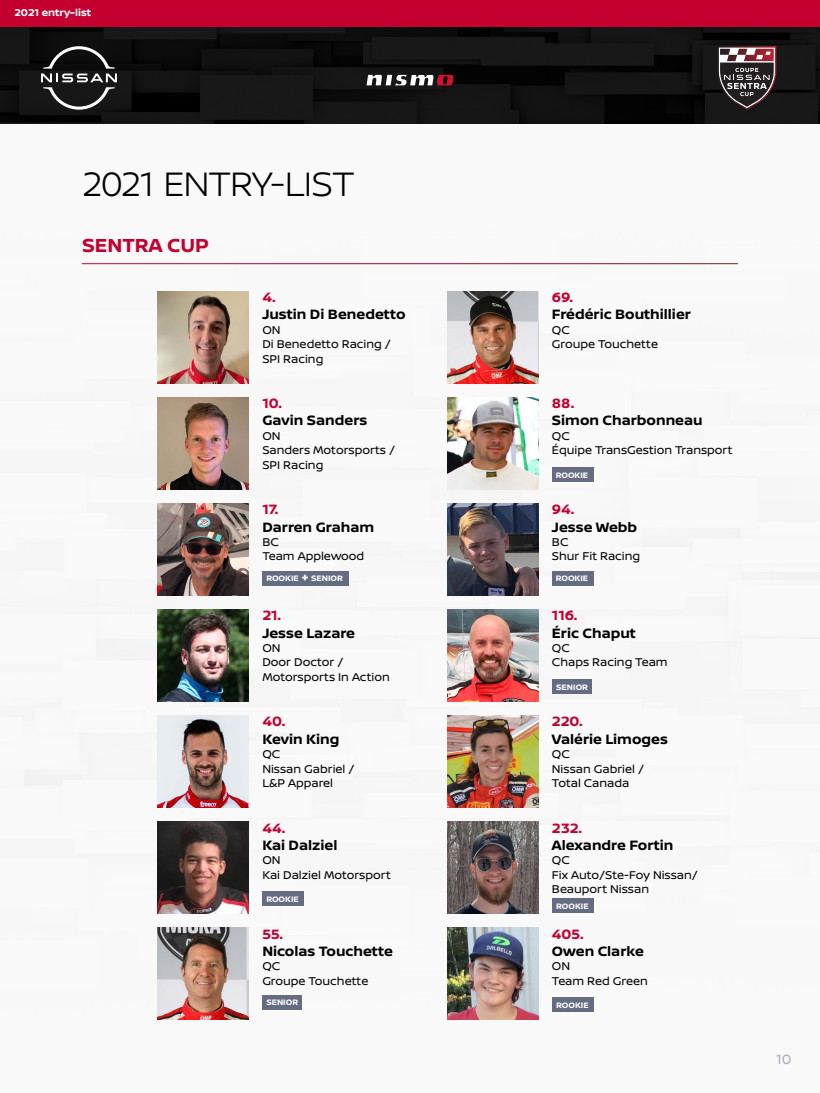
<style>
.page{position:relative;width:820px;height:1093px;background:#fff}
.page>*{position:absolute;margin:0;border:0;box-sizing:border-box;transform-origin:0 0}
.t1{font:300 36px "Nissan Brand";letter-spacing:-.02em;color:#000}
.t2{font:700 20px "Nissan Brand";color:#c3002f}
.t3{font:700 14.4px "Nissan Brand";color:#000}
.t4{font:700 14.4px "Nissan Brand";color:#c3002f}
.t5{font:14.4px "Nissan Brand";color:#a9adb9}
.t6{font:12px/14.4px "Nissan Brand";color:#000}
.Ancre_de_texte__debu{font:700 10.48px "Nissan Brand";color:#fff}
.t7{font:700 8.4px "Nissan Brand";color:#fff}
.s1{font-size:12px}
</style>
<div class="page">
<img style="left:0;top:123px;width:819px;height:897px">
<img style="left:0;top:26px;width:819px;height:97px">
<svg style="left:41px;top:46px;width:76px;height:64px;background:#383838"></svg>
<svg style="left:717px;top:46px;width:59px;height:64px;background:#5f4f51"></svg>
<svg style="left:366px;top:75px;width:87px;height:10px"></svg>
<div style="left:0;top:0;width:819px;height:26px;background:#c3002f"></div>
<img style="left:158px;top:291px;width:91px;height:92px">
<img style="left:447px;top:291px;width:91px;height:92px">
<img style="left:158px;top:397px;width:91px;height:92px">
<img style="left:447px;top:397px;width:91px;height:92px">
<img style="left:158px;top:503px;width:91px;height:92px">
<img style="left:447px;top:503px;width:91px;height:92px">
<img style="left:158px;top:610px;width:91px;height:91px">
<img style="left:447px;top:610px;width:91px;height:91px">
<img style="left:158px;top:716px;width:91px;height:91px">
<img style="left:447px;top:716px;width:91px;height:91px">
<img style="left:158px;top:822px;width:91px;height:91px">
<img style="left:447px;top:822px;width:91px;height:91px">
<img style="left:158px;top:928px;width:91px;height:91px">
<img style="left:447px;top:928px;width:91px;height:91px">
<hr style="left:82px;top:263px;width:655px;height:1px;background:#fff">
<div style="left:262px;top:571px;width:86px;height:14px;background:#656c82"></div>
<div style="left:262px;top:892px;width:42px;height:14px;background:#656c82"></div>
<div style="left:552px;top:898px;width:42px;height:14px;background:#656c82"></div>
<div style="left:552px;top:998px;width:42px;height:14px;background:#656c82"></div>
<div style="left:551px;top:468px;width:42px;height:14px;background:#656c82"></div>
<div style="left:551px;top:571px;width:42px;height:14px;background:#656c82"></div>
<div style="left:262px;top:995px;width:40px;height:14px;background:#656c82"></div>
<div style="left:552px;top:680px;width:39px;height:14px;background:#656c82"></div>
<p class="Ancre_de_texte__debu" style="left:14px;top:5px;width:78px">2021 entry-list</p>
<p class="t1" style="left:82px;top:158px;width:274px">2021 ENTRY-LIST</p>
<p class="t2" style="left:82px;top:231px;width:128px">SENTRA CUP</p>
<p class="t4" style="left:262px;top:287px;width:15px">4.</p>
<p class="t3" style="left:262px;top:304px;width:145px">Justin Di Benedetto</p>
<p class="t6" style="left:262px;top:322px;width:20px">ON</p>
<p class="t6" style="left:262px;top:336px;width:130px">Di Benedetto Racing /<br>SPI Racing</p>
<p class="t4" style="left:262px;top:393px;width:21px">10.</p>
<p class="t3" style="left:262px;top:410px;width:106px">Gavin Sanders</p>
<p class="t6" style="left:262px;top:428px;width:20px">ON</p>
<p class="t6" style="left:262px;top:442px;width:134px">Sanders Motorsports /<br>SPI Racing</p>
<p class="t4" style="left:262px;top:499px;width:18px">17.</p>
<p class="t3" style="left:262px;top:516px;width:113px">Darren Graham</p>
<p class="t6" style="left:262px;top:534px;width:18px">BC</p>
<p class="t6" style="left:262px;top:548px;width:103px">Team Applewood</p>
<p class="t7" style="left:266px;top:572px;width:78px">ROOKIE <span class="s1">+</span> SENIOR</p>
<p class="t4" style="left:262px;top:605px;width:20px">21.</p>
<p class="t3" style="left:262px;top:622px;width:94px">Jesse Lazare</p>
<p class="t6" style="left:262px;top:640px;width:20px">ON</p>
<p class="t6" style="left:262px;top:655px;width:129px">Door Doctor /<br>Motorsports In Action</p>
<p class="t4" style="left:262px;top:711px;width:24px">40.</p>
<p class="t3" style="left:262px;top:728px;width:79px">Kevin King</p>
<p class="t6" style="left:262px;top:746px;width:19px">QC</p>
<p class="t6" style="left:262px;top:761px;width:94px">Nissan Gabriel /<br>L&amp;P Apparel</p>
<p class="t4" style="left:262px;top:817px;width:24px">44.</p>
<p class="t3" style="left:262px;top:834px;width:76px">Kai Dalziel</p>
<p class="t6" style="left:262px;top:852px;width:20px">ON</p>
<p class="t6" style="left:262px;top:867px;width:130px">Kai Dalziel Motorsport</p>
<p class="t7" style="left:266px;top:893px;width:34px">ROOKIE</p>
<p class="t4" style="left:262px;top:923px;width:22px">55.</p>
<p class="t3" style="left:262px;top:941px;width:132px">Nicolas Touchette</p>
<p class="t6" style="left:262px;top:958px;width:19px">QC</p>
<p class="t6" style="left:262px;top:973px;width:107px">Groupe Touchette</p>
<p class="t7" style="left:266px;top:996px;width:33px">SENIOR</p>
<p class="t4" style="left:551px;top:287px;width:23px">69.</p>
<p class="t3" style="left:551px;top:304px;width:140px">Frédéric Bouthillier</p>
<p class="t6" style="left:551px;top:322px;width:19px">QC</p>
<p class="t6" style="left:551px;top:336px;width:107px">Groupe Touchette</p>
<p class="t4" style="left:551px;top:393px;width:24px">88.</p>
<p class="t3" style="left:551px;top:410px;width:152px">Simon Charbonneau</p>
<p class="t6" style="left:551px;top:428px;width:19px">QC</p>
<p class="t6" style="left:551px;top:442px;width:182px">Équipe TransGestion Transport</p>
<p class="t7" style="left:555px;top:469px;width:34px">ROOKIE</p>
<p class="t4" style="left:551px;top:499px;width:24px">94.</p>
<p class="t3" style="left:551px;top:516px;width:87px">Jesse Webb</p>
<p class="t6" style="left:551px;top:534px;width:18px">BC</p>
<p class="t6" style="left:551px;top:548px;width:90px">Shur Fit Racing</p>
<p class="t7" style="left:555px;top:572px;width:34px">ROOKIE</p>
<p class="t4" style="left:551px;top:605px;width:27px">116.</p>
<p class="t3" style="left:551px;top:622px;width:85px">Éric Chaput</p>
<p class="t6" style="left:551px;top:640px;width:19px">QC</p>
<p class="t6" style="left:551px;top:655px;width:117px">Chaps Racing Team</p>
<p class="t7" style="left:556px;top:681px;width:33px">SENIOR</p>
<p class="t4" style="left:551px;top:711px;width:32px">220.</p>
<p class="t3" style="left:551px;top:728px;width:117px">Valérie Limoges</p>
<p class="t6" style="left:551px;top:746px;width:19px">QC</p>
<p class="t6" style="left:551px;top:761px;width:94px">Nissan Gabriel /<br>Total Canada</p>
<p class="t4" style="left:551px;top:817px;width:32px">232.</p>
<p class="t3" style="left:551px;top:834px;width:123px">Alexandre Fortin</p>
<p class="t6" style="left:551px;top:852px;width:19px">QC</p>
<p class="t6" style="left:551px;top:867px;width:147px">Fix Auto/Ste-Foy Nissan/<br>Beauport Nissan</p>
<p class="t7" style="left:556px;top:900px;width:34px">ROOKIE</p>
<p class="t4" style="left:551px;top:923px;width:33px">405.</p>
<p class="t3" style="left:551px;top:941px;width:93px">Owen Clarke</p>
<p class="t6" style="left:551px;top:958px;width:20px">ON</p>
<p class="t6" style="left:551px;top:973px;width:97px">Team Red Green</p>
<p class="t7" style="left:556px;top:999px;width:34px">ROOKIE</p>
<p class="t5" style="left:775px;top:1049px;width:17px">10</p>
</div>
